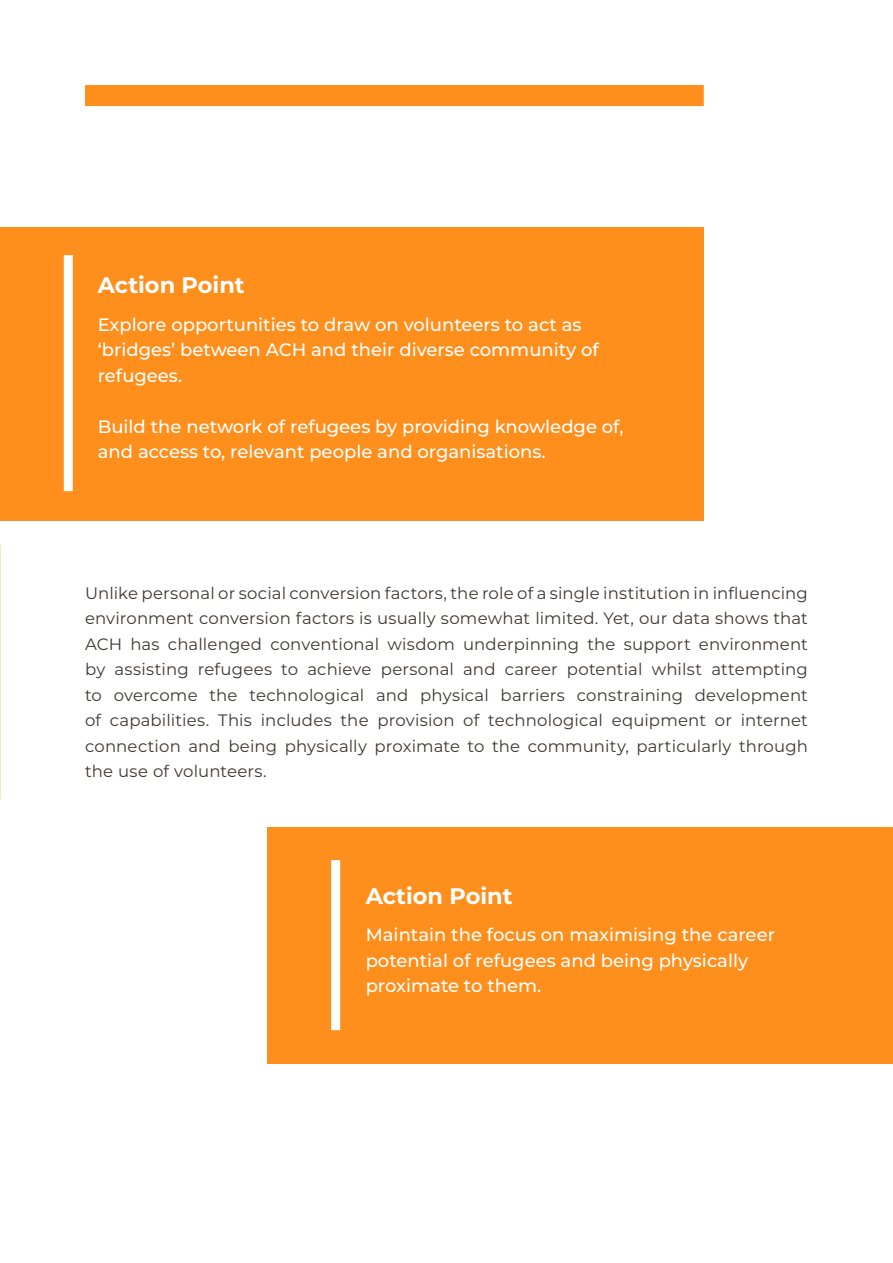
<style>
.page{position:relative;width:893px;height:1263px;background:#fff}
.page>*{position:absolute;margin:0;border:0;box-sizing:border-box;transform-origin:0 0}
.t1{font:700 22.5px "Montserrat";color:#fff}
.t2{font:500 18px/25.5px "Montserrat";color:#fff}
.Body_Copy{font:16.5px/25.5px "Montserrat";letter-spacing:.005em;color:#3d3834;text-align:justify}
</style>
<div class="page">
<div style="left:85px;top:85px;width:619px;height:21px;background:#ff8f1c"></div>
<div style="left:0;top:227px;width:704px;height:294px;background:#ff8f1c"></div>
<div style="left:64px;top:255px;width:9px;height:236px;background:#fff"></div>
<div style="left:268px;top:827px;width:625px;height:236px;background:#ff8f1c"></div>
<div style="left:331px;top:860px;width:9px;height:170px;background:#fff"></div>
<p class="t1" style="left:98px;top:269px;width:148px">Action Point</p>
<p class="t2" style="left:98px;top:311px;width:502px">Explore opportunities to draw on volunteers to act as ‘bridges’ between ACH and their diverse community of refugees.</p>
<p class="t2" style="left:98px;top:413px;width:527px">Build the network of refugees by providing knowledge of, and access to, relevant people and organisations.</p>
<p class="Body_Copy" style="left:85px;top:579px;width:724px">Unlike personal or social conversion factors, the role of a single institution in influencing environment conversion factors is usually somewhat limited. Yet, our data shows that ACH has challenged conventional wisdom underpinning the support environment by assisting refugees to achieve personal and career potential whilst attempting to overcome the technological and physical barriers constraining development of capabilities. This includes the provision of technological equipment or internet connection and being physically proximate to the community, particularly through the use of volunteers.</p>
<p class="t1" style="left:366px;top:879px;width:148px">Action Point</p>
<p class="t2" style="left:366px;top:921px;width:411px">Maintain the focus on maximising the career potential of refugees and being physically proximate to them.</p>
</div>
